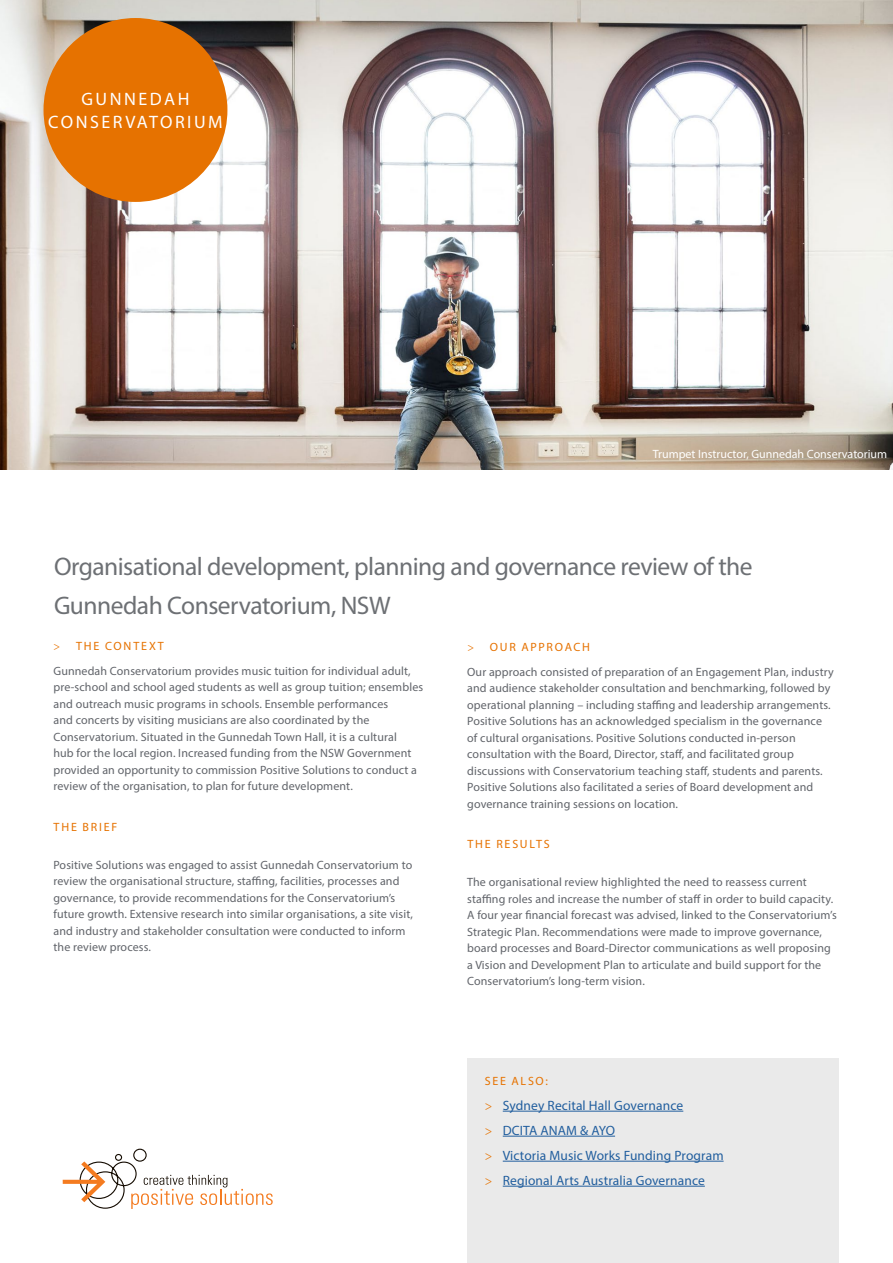
<style>
.page{position:relative;width:893px;height:1263px;background:#fff}
.page>*{position:absolute;margin:0;border:0;box-sizing:border-box;transform-origin:0 0}
.t1{font:25.5px/39.6px "Myriad Pro";letter-spacing:-.02em;color:#6d7074}
.t2{font:18px/22.5px "Myriad Pro";letter-spacing:.14em;color:#fff;text-align:center}
.t3{font:13.5px/25px "Myriad Pro";letter-spacing:.01em;color:#215e9e}
.t4{font:12px/16.5px "Myriad Pro";letter-spacing:.01em;color:#61646a}
.t5{font:12px "Myriad Pro";color:#fff}
.t6{font:12px "Myriad Pro";letter-spacing:.15em;color:#e67200}
.s1{font-family:"Minion Pro";color:#e67200}
.s2{color:#e67200}
</style>
<div class="page">
<img style="left:0;top:0;width:893px;height:469px">
<div style="left:44px;top:18px;width:183px;height:184px;background:#e67200;border-radius:50%"></div>
<svg style="left:63px;top:1148px;width:210px;height:61px"></svg>
<div style="left:468px;top:1059px;width:371px;height:204px;background:#eaeaea"></div>
<hr style="left:503px;top:1111px;width:180px;height:1px;background:#215e9e">
<hr style="left:503px;top:1136px;width:112px;height:1px;background:#215e9e">
<hr style="left:503px;top:1161px;width:221px;height:1px;background:#215e9e">
<hr style="left:503px;top:1186px;width:202px;height:1px;background:#215e9e">
<h2 class="t2" style="left:48px;top:88px;width:176px">GUNNEDAH<br>CONSERVATORIUM</h2>
<p class="t5" style="left:653px;top:446px;width:236px">Trumpet Instructor, Gunnedah Conservatorium</p>
<h1 class="t1" style="left:54px;top:546px;width:700px">Organisational development, planning and governance review of the<br>Gunnedah Conservatorium, NSW</h1>
<p class="t4" style="left:53px;top:633px;width:359px;line-height:25px"><span class="s1">&gt;</span> <span class="s2">THE CONTEXT<br></span>Gunnedah Conservatorium provides music tuition for individual adult,</p>
<p class="t4" style="left:53px;top:678px;width:371px">pre-school and school aged students as well as group tuition; ensembles and outreach music programs in schools. Ensemble performances<br>and concerts by visiting musicians are also coordinated by the Conservatorium. Situated in the Gunnedah Town Hall, it is a cultural<br>hub for the local region. Increased funding from the NSW Government provided an opportunity to commission Positive Solutions to conduct a review of the organisation, to plan for future development.</p>
<p class="t6" style="left:54px;top:819px;width:65px">THE BRIEF</p>
<p class="t4" style="left:53px;top:856px;width:361px">Positive Solutions was engaged to assist Gunnedah Conservatorium to review the organisational structure, staffing, facilities, processes and governance, to provide recommendations for the Conservatorium’s future growth. Extensive research into similar organisations, a site visit, and industry and stakeholder consultation were conducted to inform the review process.</p>
<p class="t4" style="left:467px;top:634px;width:368px;line-height:25px"><span class="s1">&gt;</span> <span class="s2">OUR APPROACH<br></span>Our approach consisted of preparation of an Engagement Plan, industry</p>
<p class="t4" style="left:467px;top:680px;width:365px">and audience stakeholder consultation and benchmarking, followed by operational planning – including staffing and leadership arrangements.<br>Positive Solutions has an acknowledged specialism in the governance of cultural organisations. Positive Solutions conducted in-person consultation with the Board, Director, staff, and facilitated group discussions with Conservatorium teaching staff, students and parents.<br>Positive Solutions also facilitated a series of Board development and governance training sessions on location.</p>
<p class="t6" style="left:467px;top:837px;width:84px">THE RESULTS</p>
<p class="t4" style="left:467px;top:874px;width:371px">The organisational review highlighted the need to reassess current staffing roles and increase the number of staff in order to build capacity.<br>A four year financial forecast was advised, linked to the Conservatorium’s Strategic Plan. Recommendations were made to improve governance, board processes and Board-Director communications as well proposing a Vision and Development Plan to articulate and build support for the Conservatorium’s long-term vision.</p>
<p class="t6" style="left:485px;top:1073px;width:65px">SEE ALSO:</p>
<p class="t3" style="left:485px;top:1092px;width:240px"><span class="s1">&gt;</span> Sydney Recital Hall Governance<br><span class="s1">&gt;</span> DCITA ANAM &amp; AYO<br><span class="s1">&gt;</span> Victoria Music Works Funding Program <span class="s1">&gt;</span> Regional Arts Australia Governance</p>
</div>
